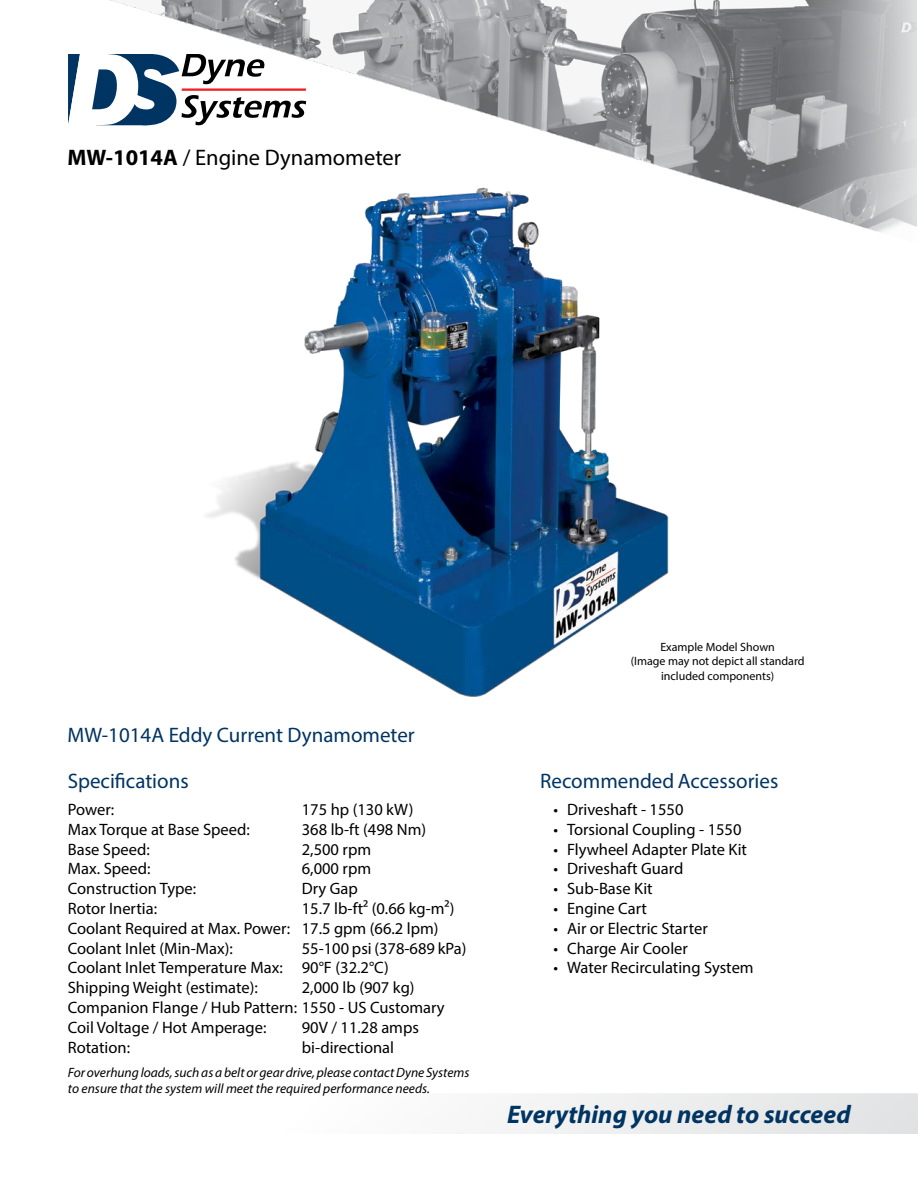
<style>
.page{position:relative;width:918px;height:1188px;background:#fff}
.page>*{position:absolute;margin:0;border:0;box-sizing:border-box;transform-origin:0 0}
.t1{font:italic 700 25.5px "Myriad Pro";color:#003462}
.Main_Heading_-_Add_B{font:22.5px "Myriad Pro";color:#000}
.Sub_Heading{font:21px "Myriad Pro";color:#003462}
.Body_Text{font:16.5px "Myriad Pro";color:#000}
.Safety_Precaution_Te{font:italic 13.5px/16.2px "Myriad Pro";color:#000}
.Example_Model_Text{font:12px/14.4px "Myriad Pro";color:#000;text-align:center}
.s1{font-weight:700}
</style>
<div class="page">
<svg style="left:68px;top:54px;width:39px;height:71px"></svg>
<svg style="left:491px;top:1093px;width:427px;height:41px"></svg>
<img style="left:107px;top:0;width:810px;height:232px">
<img style="left:183px;top:170px;width:552px;height:527px">
<p class="Main_Heading_-_Add_B" style="left:68px;top:143px;width:335px"><span class="s1">MW-1014A</span> / Engine Dynamometer</p>
<p class="Sub_Heading" style="left:68px;top:722px;width:349px">MW-1014A Eddy Current Dynamometer</p>
<p class="Sub_Heading" style="left:68px;top:768px;width:122px">Specifications</p>
<p class="Body_Text" style="left:68px;top:799px;width:48px">Power:</p>
<p class="Body_Text" style="left:302px;top:799px;width:113px">175 hp (130 kW)</p>
<p class="Body_Text" style="left:68px;top:819px;width:184px">Max Torque at Base Speed:</p>
<p class="Body_Text" style="left:302px;top:819px;width:126px">368 lb-ft (498 Nm)</p>
<p class="Body_Text" style="left:68px;top:839px;width:83px">Base Speed:</p>
<p class="Body_Text" style="left:302px;top:839px;width:71px">2,500 rpm</p>
<p class="Body_Text" style="left:68px;top:859px;width:84px">Max. Speed:</p>
<p class="Body_Text" style="left:302px;top:859px;width:71px">6,000 rpm</p>
<p class="Body_Text" style="left:68px;top:878px;width:130px">Construction Type:</p>
<p class="Body_Text" style="left:302px;top:878px;width:58px">Dry Gap</p>
<p class="Body_Text" style="left:68px;top:898px;width:91px">Rotor Inertia:</p>
<p class="Body_Text" style="left:302px;top:898px;width:154px">15.7 lb-ft2 (0.66 kg-m2)</p>
<p class="Body_Text" style="left:68px;top:918px;width:372px">Coolant Required at Max. Power: 17.5 gpm (66.2 lpm)</p>
<p class="Body_Text" style="left:68px;top:938px;width:167px">Coolant Inlet (Min-Max):</p>
<p class="Body_Text" style="left:302px;top:938px;width:166px">55-100 psi (378-689 kPa)</p>
<p class="Body_Text" style="left:68px;top:958px;width:322px">Coolant Inlet Temperature Max: 90°F (32.2°C)</p>
<p class="Body_Text" style="left:68px;top:977px;width:192px">Shipping Weight (estimate):</p>
<p class="Body_Text" style="left:302px;top:977px;width:114px">2,000 lb (907 kg)</p>
<p class="Body_Text" style="left:68px;top:997px;width:378px">Companion Flange / Hub Pattern: 1550 - US Customary</p>
<p class="Body_Text" style="left:68px;top:1017px;width:200px">Coil Voltage / Hot Amperage:</p>
<p class="Body_Text" style="left:302px;top:1017px;width:119px">90V / 11.28 amps</p>
<p class="Body_Text" style="left:68px;top:1037px;width:64px">Rotation:</p>
<p class="Body_Text" style="left:302px;top:1037px;width:94px">bi-directional</p>
<p class="Safety_Precaution_Te" style="left:68px;top:1064px;width:403px">For overhung loads, such as a belt or gear drive, please contact Dyne Systems to ensure that the system will meet the required performance needs.</p>
<p class="Example_Model_Text" style="left:660px;top:639px;width:116px">Example Model Shown</p>
<p class="Example_Model_Text" style="left:631px;top:654px;width:175px">(Image may not depict all standard included components)</p>
<p class="Sub_Heading" style="left:540px;top:768px;width:240px">Recommended Accessories</p>
<p class="Body_Text" style="left:554px;top:799px;width:131px">• Driveshaft - 1550</p>
<p class="Body_Text" style="left:554px;top:819px;width:189px">• Torsional Coupling - 1550</p>
<p class="Body_Text" style="left:554px;top:839px;width:195px">• Flywheel Adapter Plate Kit</p>
<p class="Body_Text" style="left:554px;top:859px;width:131px">• Driveshaft Guard</p>
<p class="Body_Text" style="left:554px;top:878px;width:101px">• Sub-Base Kit</p>
<p class="Body_Text" style="left:554px;top:898px;width:95px">• Engine Cart</p>
<p class="Body_Text" style="left:554px;top:918px;width:156px">• Air or Electric Starter</p>
<p class="Body_Text" style="left:554px;top:938px;width:136px">• Charge Air Cooler</p>
<p class="Body_Text" style="left:554px;top:958px;width:202px">• Water Recirculating System</p>
<h1 class="t1" style="left:507px;top:1098px;width:345px">Everything you need to succeed</h1>
</div>
